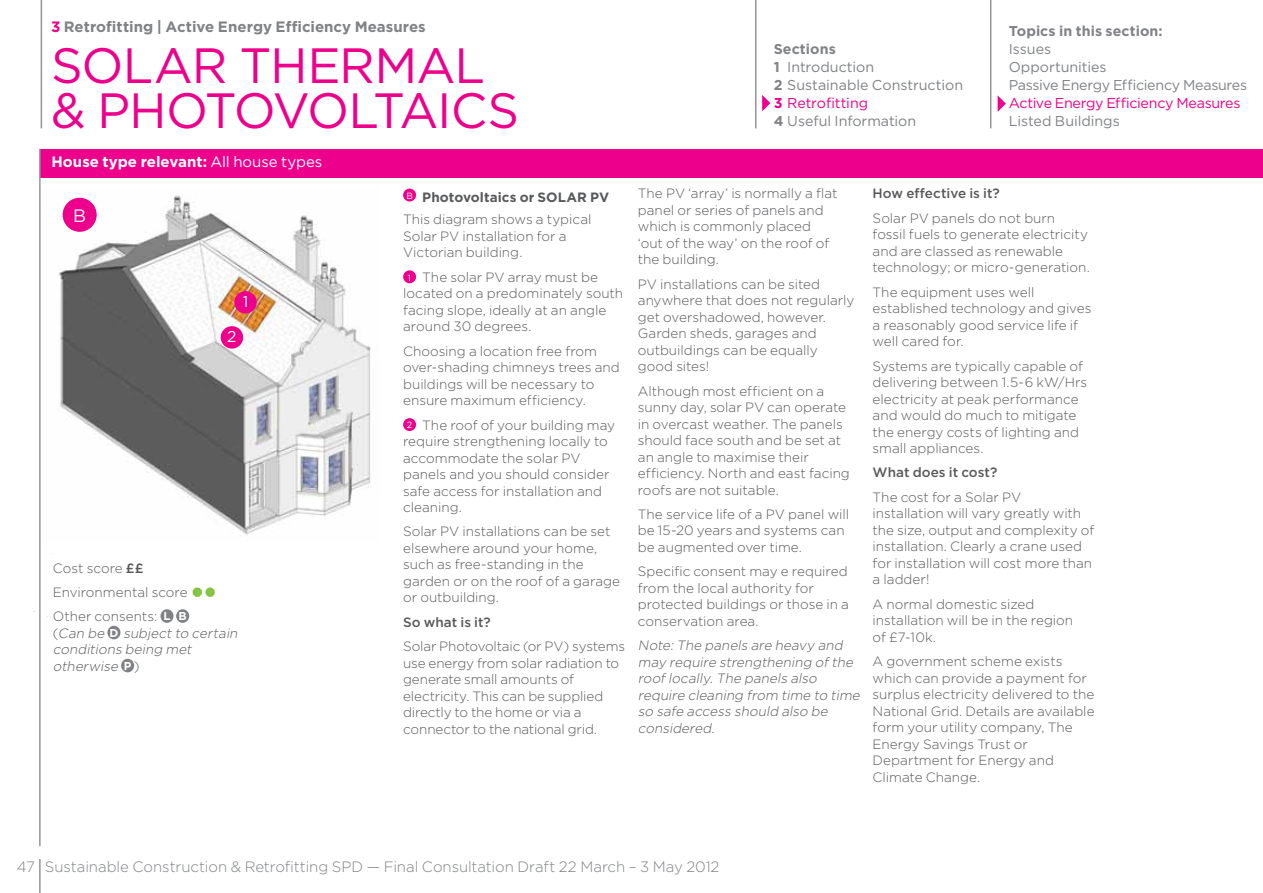
<style>
.page{position:relative;width:1263px;height:893px;background:#fff}
.page>*{position:absolute;margin:0;border:0;box-sizing:border-box;transform-origin:0 0}
.t1{font:49.5px/45px "Gotham";letter-spacing:-.015em;color:#ec008c}
.t2{font:18px "Gotham";color:#fff}
.t3{font:15.6px "Gotham";color:#fff}
.t4{font:300 15px "Gotham";letter-spacing:-.005em;color:#808285}
.t5{font:700 15px "Gotham";color:#808285}
.t6{font:700 15px "Gotham";color:#fff}
.t7{font:14.25px/18px "Gotham";letter-spacing:-.005em;color:#808285}
.t8{font:14.25px "Gotham";letter-spacing:-.02em;color:#ec008c}
.t9{font:700 14.25px "Gotham";letter-spacing:.005em;color:#808285}
.t10{font:300 13.5px/16.5px "Gotham";color:#58595b}
.t11{font:italic 300 13.5px/16.5px "Gotham";color:#58595b}
.t12{font:500 13.5px "Gotham";color:#58595b}
.s1{color:#ec008c}
.s2{font-weight:400}
.s3{font-weight:500}
.s4{color:#85c441}
.s5{font-weight:700;font-size:11.4px;color:#fff}
.s6{font-style:normal}
.s7{font-weight:700;font-style:normal;font-size:11.4px;color:#fff}
.s8{font-weight:700}
.s9{font-weight:400;font-size:9px;color:#fff}
.s10{font-weight:700;color:#ec008c}
</style>
<div class="page">
<div style="left:41px;top:149px;width:1222px;height:28px;background:#ec008c"></div>
<hr style="left:755px;top:0;width:1px;height:128px;background:#939598">
<hr style="left:41px;top:0;width:1px;height:128px;background:#939598">
<hr style="left:39px;top:859px;width:2px;height:34px;background:#939598">
<hr style="left:39px;top:149px;width:2px;height:697px;background:#939598">
<hr style="left:990px;top:0;width:1px;height:128px;background:#939598">
<svg style="left:762px;top:95px;width:8px;height:16px"></svg>
<svg style="left:998px;top:96px;width:8px;height:16px"></svg>
<img style="left:59px;top:195px;width:312px;height:340px">
<div style="left:403px;top:189px;width:13px;height:13px;background:#ec008c;border-radius:50%"></div>
<div style="left:403px;top:270px;width:13px;height:13px;background:#ec008c;border-radius:50%"></div>
<div style="left:403px;top:418px;width:13px;height:13px;background:#ec008c;border-radius:50%"></div>
<div style="left:234px;top:291px;width:23px;height:22px;background:#ec008c;border-radius:50%"></div>
<div style="left:221px;top:326px;width:22px;height:23px;background:#ec008c;border-radius:50%"></div>
<div style="left:63px;top:198px;width:34px;height:34px;background:#ec008c;border-radius:50%"></div>
<div style="left:193px;top:587px;width:9px;height:10px;border:6px solid #85c441;border-radius:2px"></div>
<div style="left:205px;top:587px;width:10px;height:10px;border:6px solid #85c441;border-radius:2px"></div>
<div style="left:160px;top:609px;width:14px;height:14px;background:#808285;border-radius:50%"></div>
<div style="left:176px;top:609px;width:13px;height:14px;background:#808285;border-radius:50%"></div>
<div style="left:107px;top:626px;width:13px;height:13px;background:#808285;border-radius:50%"></div>
<div style="left:121px;top:659px;width:13px;height:13px;background:#808285;border-radius:50%"></div>
<p class="t5" style="left:51px;top:18px;width:376px"><span class="s1">3</span> Retrofitting | Active Energy Efficiency Measures</p>
<h1 class="t1" style="left:51px;top:42px;width:106px">Solar</h1>
<h1 class="t1" style="left:51px;top:42px;width:379px;text-indent:188px">Thermal<br>&amp; Ph otovoltaics</h1>
<p class="t6" style="left:51px;top:153px;width:272px">House type relevant: <span class="s2">All house types</span></p>
<h2 class="t2" style="left:73px;top:205px;width:14px">B</h2>
<p class="t3" style="left:243px;top:293px;width:7px">1</p>
<p class="t3" style="left:227px;top:328px;width:11px">2</p>
<p class="t10" style="left:53px;top:555px;width:162px;line-height:24.5px">Cost score <span class="s3">££<br></span>Environmental score <span class="s4">• •<br></span>Other consents: <span class="s5">L B</span></p>
<p class="t11" style="left:53px;top:625px;width:189px"><span class="s6">(</span>Can be <span class="s7">D</span> subject to certain conditions being met otherwise <span class="s7">P</span> <span class="s6">)</span></p>
<p class="t10" style="left:403px;top:185px;width:208px;line-height:22.8px"><sup>B</sup> <span class="s8">Photovoltaics or SOLAR PV<br></span>This diagram shows a typical</p>
<p class="t10" style="left:403px;top:228px;width:165px">Solar PV installation for a<br>Victorian building.</p>
<p class="t10" style="left:403px;top:269px;width:221px;text-indent:5px"><span class="s9">1</span> The solar PV array must be located on a predominately south facing slope, ideally at an angle around 30 degrees.</p>
<p class="t10" style="left:403px;top:342px;width:218px">Choosing a location free from over-shading chimneys trees and buildings will be necessary to ensure maximum efficiency.</p>
<p class="t10" style="left:403px;top:416px;width:213px"><span class="s9">2</span> The roof of your building may require strengthening locally to accommodate the solar PV panels and you should consider safe access for installation and cleaning.</p>
<p class="t10" style="left:403px;top:523px;width:218px">Solar PV installations can be set elsewhere around your home, such as free-standing in the garden or on the roof of a garage or outbuilding.</p>
<p class="t12" style="left:403px;top:614px;width:89px">So what is it?</p>
<p class="t10" style="left:403px;top:638px;width:223px">Solar Photovoltaic (or PV) systems use energy from solar radiation to generate small amounts of electricity. This can be supplied directly to the home or via a connector to the national grid.</p>
<p class="t7" style="left:774px;top:40px;width:191px"><span class="s8">Sections<br>1</span> Introduction<br><span class="s8">2</span> Sustainable Construction<br><span class="s10">3</span> <span class="s1">Retrofitting<br></span><span class="s8">4</span> Useful Information</p>
<p class="t9" style="left:1009px;top:23px;width:156px">Topics in this section:</p>
<p class="t7" style="left:1009px;top:40px;width:240px">Issues<br>Opportunities<br>Passive Energy Efficiency Measures</p>
<p class="t8" style="left:1009px;top:95px;width:233px">Active Energy Efficiency Measures</p>
<p class="t7" style="left:1009px;top:112px;width:113px">Listed Buildings</p>
<p class="t10" style="left:638px;top:185px;width:201px">The PV ‘array’ is normally a flat panel or series of panels and which is commonly placed ‘out of the way’ on the roof of the building.</p>
<p class="t10" style="left:638px;top:276px;width:218px">PV installations can be sited anywhere that does not regularly get overshadowed, however.<br>Garden sheds, garages and outbuildings can be equally good sites!</p>
<p class="t10" style="left:638px;top:382px;width:213px">Although most efficient on a sunny day, solar PV can operate in overcast weather. The panels should face south and be set at an angle to maximise their efficiency. North and east facing roofs are not suitable.</p>
<p class="t10" style="left:638px;top:506px;width:213px">The service life of a PV panel will be 15-20 years and systems can be augmented over time.</p>
<p class="t10" style="left:638px;top:563px;width:213px">Specific consent may e required from the local authority for protected buildings or those in a conservation area.</p>
<p class="t11" style="left:638px;top:637px;width:226px">Note:The panels are heavy and may require strengthening ofthe rooflocally.The panels also require cleaning from time to time so safe access should also be considered.</p>
<p class="t12" style="left:873px;top:186px;width:129px">H ow effective is it?</p>
<p class="t10" style="left:873px;top:210px;width:219px">Solar PV panels do not burn fossil fuels to generate electricity and are classed as renewable technology; or micro-generation.</p>
<p class="t10" style="left:873px;top:283px;width:220px">The equipment uses well established technology and gives a reasonably good service life if well cared for.</p>
<p class="t10" style="left:873px;top:357px;width:216px">Systems are typically capable of delivering between 1.5-6 kW/Hrs electricity at peak performance and would do much to mitigate the energy costs of lighting and small appliances.</p>
<p class="t12" style="left:873px;top:465px;width:126px">What does it cost?</p>
<p class="t10" style="left:873px;top:489px;width:223px">The cost for a Solar PV installation will vary greatly with the size, output and complexity of installation. Clearly a crane used for installation will cost more than a ladder!</p>
<p class="t10" style="left:873px;top:595px;width:202px">A normal domestic sized installation will be in the region of £7-10k.</p>
<p class="t10" style="left:873px;top:653px;width:223px">A government scheme exists which can provide a payment for surplus electricity delivered to the<br>National Grid. Details are available form your utility company, The<br>Energy Savings Trust or<br>Department for Energy and<br>Climate Change.</p>
<p class="t4" style="left:17px;top:858px;width:704px">47 Sustainable Construction &amp; Retrofitting SPD — Final Consultation Draft 22 March – 3 May 2012</p>
</div>
